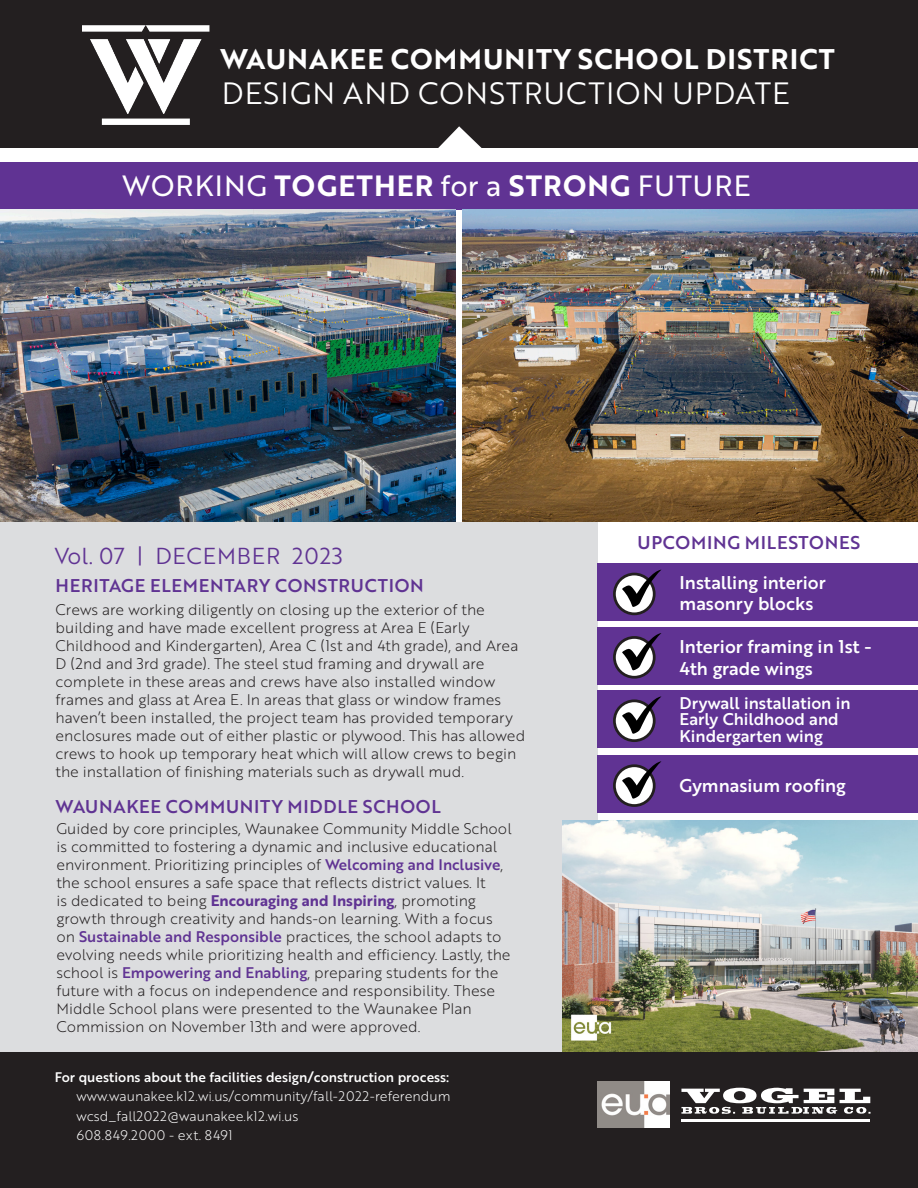
<style>
.page{position:relative;width:918px;height:1188px;background:#fff}
.page>*{position:absolute;margin:0;border:0;box-sizing:border-box;transform-origin:0 0}
.t1{font:30px "Brother 1816 Book";letter-spacing:.04em;color:#fff}
.t2{font:28.5px "Brother 1816 Regular";letter-spacing:.04em;color:#fff}
.t3{font:27.75px "Brother 1816 Bold";letter-spacing:.04em;color:#fff}
.t4{font:22.5px "Brother 1816 Book";letter-spacing:.04em;color:#603393}
.t5{font:18px/21.6px "Brother 1816 Medium";color:#fff}
.t6{font:18px "Brother 1816 Medium";letter-spacing:.04em;color:#603393}
.t7{font:16.5px/16.5px "Brother 1816 Medium";color:#fff}
.t8{font:15px/18px "Brother 1816 Light";color:#231f20}
.t9{font:13.5px/19.5px "Brother 1816 Light";color:#fff}
.s1{font-family:"Brother 1816 Bold"}
.s2{font-family:"Brother 1816 Medium";color:#603393}
.s3{font-family:"Brother 1816 Bold";color:#603393}
.s4{font-family:"Brother 1816 Medium"}
</style>
<div class="page">
<div style="left:0;top:0;width:918px;height:148px;background:#231f20"></div>
<svg style="left:438px;top:126px;width:44px;height:22px"></svg>
<div style="left:0;top:162px;width:918px;height:48px;background:#603393"></div>
<img style="left:83px;top:25px;width:127px;height:100px">
<div style="left:0;top:1052px;width:918px;height:136px;background:#231f20"></div>
<hr style="left:682px;top:1119px;width:188px;height:2px;background:#fff">
<svg style="left:681px;top:1088px;width:190px;height:26px"></svg>
<img style="left:598px;top:1081px;width:72px;height:47px">
<img style="left:0;top:210px;width:455px;height:312px">
<div style="left:0;top:522px;width:598px;height:530px;background:#dcdddf"></div>
<div style="left:598px;top:564px;width:320px;height:57px;background:#603393"></div>
<div style="left:598px;top:627px;width:320px;height:58px;background:#603393"></div>
<div style="left:598px;top:691px;width:320px;height:57px;background:#603393"></div>
<div style="left:598px;top:755px;width:320px;height:58px;background:#603393"></div>
<svg style="left:614px;top:574px;width:40px;height:40px"></svg>
<div style="left:613px;top:573px;width:43px;height:42px;border:3px solid #231f20;border-radius:50%"></div>
<svg style="left:622px;top:570px;width:39px;height:37px"></svg>
<svg style="left:614px;top:637px;width:40px;height:40px"></svg>
<div style="left:613px;top:636px;width:43px;height:43px;border:3px solid #231f20;border-radius:50%"></div>
<svg style="left:622px;top:633px;width:39px;height:37px"></svg>
<svg style="left:614px;top:701px;width:40px;height:40px"></svg>
<div style="left:613px;top:699px;width:43px;height:43px;border:3px solid #231f20;border-radius:50%"></div>
<svg style="left:622px;top:696px;width:39px;height:38px"></svg>
<svg style="left:614px;top:766px;width:40px;height:40px"></svg>
<div style="left:613px;top:764px;width:43px;height:43px;border:3px solid #231f20;border-radius:50%"></div>
<svg style="left:622px;top:761px;width:39px;height:38px"></svg>
<img style="left:463px;top:210px;width:455px;height:311px">
<img style="left:563px;top:820px;width:355px;height:232px">
<p class="t3" style="left:220px;top:38px;width:616px">WAUNAKEE COMMUNITY SCHOOL DISTRICT</p>
<p class="t1" style="left:222px;top:71px;width:570px">DESIGN AND CONSTRUCTION UPDATE</p>
<p class="t2" style="left:122px;top:164px;width:630px">WORKING <span class="s1">TOGETHER</span> for a <span class="s1">STRONG</span> FUTURE</p>
<p class="t4" style="left:55px;top:540px;width:290px">Vol. 07 | DECEMBER 2023</p>
<p class="t8" style="left:56px;top:600px;width:471px">Crews are working diligently on closing up the exterior of the building and have made excellent progress at Area E (Early Childhood and Kindergarten), Area C (1st and 4th grade), and Area D (2nd and 3rd grade). The steel stud framing and drywall are complete in these areas and crews have also installed window frames and glass at Area E. In areas that glass or window frames haven’t been installed, the project team has provided temporary enclosures made out of either plastic or plywood. This has allowed crews to hook up temporary heat which will allow crews to begin the installation of finishing materials such as drywall mud.</p>
<p class="t6" style="left:56px;top:572px;width:370px">HERITAGE ELEMENTARY CONSTRUCTION</p>
<p class="t6" style="left:56px;top:793px;width:387px">WAUNAKEE COMMUNITY MIDDLE SCHOOL</p>
<p class="t8" style="left:56px;top:819px;width:457px">Guided by core principles, Waunakee Community Middle School is committed to fostering a dynamic and inclusive educational environment. Prioritizing principles of <span class="s2">Welcoming and Inclusive</span>, the school ensures a safe space that reflects district values. It<br>is dedicated to being <span class="s3">Encouraging and Inspiring</span>, promoting growth through creativity and hands-on learning. With a focus on <span class="s2">Sustainable and Responsible</span> practices, the school adapts to evolving needs while prioritizing health and efficiency. Lastly, the school is <span class="s2">Empowering and Enabling</span>, preparing students for the future with a focus on independence and responsibility. These Middle School plans were presented to the Waunakee Plan Commission on November 13th and were approved.</p>
<p class="t9" style="left:76px;top:1067px;width:376px;text-indent:-22px"><span class="s4">For questions about the facilities design/construction process: </span>www.waunakee.k12.wi.us/community/fall-2022-referendum wcsd_fall2022@waunakee.k12.wi.us<br>608.849.2000 - ext. 8491</p>
<p class="t6" style="left:638px;top:529px;width:224px">UPCOMING MILESTONES</p>
<p class="t5" style="left:680px;top:571px;width:148px">Installing interior</p>
<p class="t5" style="left:680px;top:592px;width:135px">masonry blocks</p>
<p class="t5" style="left:680px;top:635px;width:193px">Interior framing in 1st -<br>4th grade wings</p>
<p class="t7" style="left:680px;top:694px;width:172px">Drywall installation in<br>Early Childhood and</p>
<p class="t7" style="left:680px;top:727px;width:145px">Kindergarten wing</p>
<p class="t5" style="left:680px;top:774px;width:168px">Gymnasium roofing</p>
</div>
